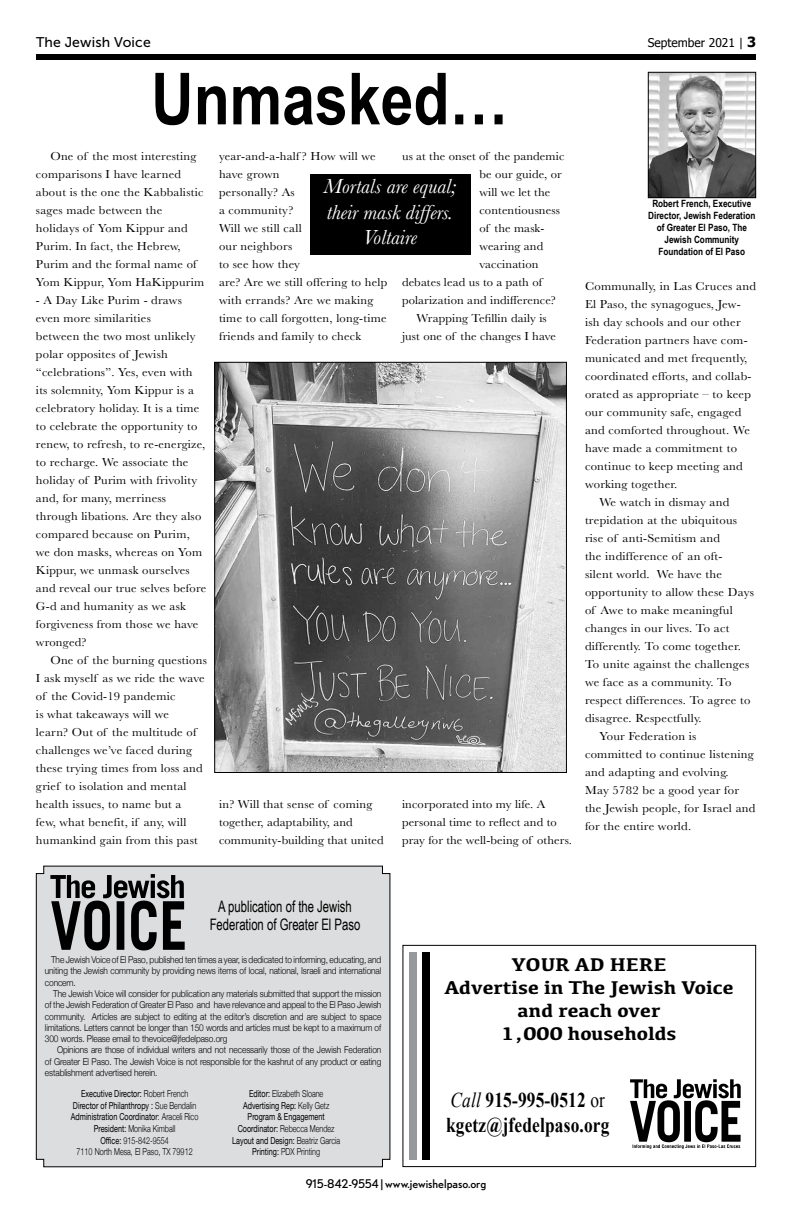
<style>
.page{position:relative;width:792px;height:1224px;background:#fff}
.page>*{position:absolute;margin:0;border:0;box-sizing:border-box;transform-origin:0 0}
.t1{font:700 71.9px "Arial Narrow";color:#000}
.t2{font:italic 21.1px/25.3px "Baskerville";color:#fff;text-align:center}
.t3{font:700 21px/25.2px "Times New Roman";letter-spacing:.01em;color:#000;scale:.82 1}
.t4{font:700 19.1px/22.9px "Kefa";color:#000;text-align:center;scale:1.09 1}
.t5{font:15.8px/17.9px "Arial Narrow";color:#000;text-align:center;scale:.87 1}
.t6{font:14px "Museo Sans 500";letter-spacing:.01em;color:#000}
.t7{font:12px/18px "Baskerville";letter-spacing:.02em;color:#000;scale:1.05 1}
.t8{font:12px "Baskerville";letter-spacing:.02em;color:#000;scale:1.06 1}
.t9{font:12px "Nobel";color:#000}
.t10{font:12px "Tahoma";color:#000}
.t11{font:700 10px/12px "Arial Narrow";color:#000;text-align:center}
.t12{font:300 9.6px/11.6px "Helvetica Neue";color:#000;text-align:center;scale:.75 1}
.t13{font:9.6px/11.6px "Helvetica Neue";color:#000;text-align:center;scale:.75 1}
.t14{font:300 9.4px/11.3px "Helvetica Neue";letter-spacing:-.01em;color:#000;text-align:justify;scale:.88 1}
.s1{font-weight:700;font-size:14px}
.s2{font-weight:400}
.s3{font-weight:300}
.s4{font-weight:400;font-style:italic}
</style>
<div class="page">
<div style="left:36px;top:866px;width:355px;height:301px;background:#dcddde"></div>
<svg style="left:50px;top:874px;width:135px;height:76px"></svg>
<img style="left:650px;top:74px;width:104px;height:122px">
<div style="left:648px;top:72px;width:108px;height:126px;border:1px solid #000"></div>
<div style="left:36px;top:54px;width:720px;height:5px;background:#000"></div>
<div style="left:403px;top:945px;width:353px;height:222px;border:1px solid #000"></div>
<svg style="left:630px;top:1079px;width:111px;height:70px"></svg>
<div style="left:422px;top:952px;width:8px;height:208px;background:#000"></div>
<div style="left:409px;top:952px;width:8px;height:207px;background:#97999c"></div>
<img style="left:216px;top:364px;width:349px;height:407px">
<div style="left:214px;top:362px;width:353px;height:411px;border:1px solid #000"></div>
<div style="left:310px;top:175px;width:160px;height:80px;background:#000"></div>
<p class="t6" style="left:36px;top:34px;width:116px">The Jewish Voice</p>
<h1 class="t1" style="left:151px;top:45px;width:359px">Unmasked…</h1>
<p class="t7" style="left:36px;top:147px;width:162px;text-indent:14px">One of the most interesting comparisons I have learned about is the one the Kabbalistic sages made between the holidays of Yom Kippur and<br>Purim. In fact, the Hebrew,<br>Purim and the formal name of<br>Yom Kippur, Yom HaKippurim</p>
<p class="t7" style="left:36px;top:291px;width:164px">- A Day Like Purim - draws even more similarities<br>between the two most unlikely polar opposites of Jewish “celebrations”. Yes, even with its solemnity, Yom Kippur is a celebratory holiday. It is a time to celebrate the opportunity to renew, to refresh, to re-energize, to recharge. We associate the holiday of Purim with frivolity and, for many, merriness through libations. Are they also compared because on Purim, we don masks, whereas on Yom<br>Kippur, we unmask ourselves and reveal our true selves before<br>G-d and humanity as we ask forgiveness from those we have wronged?</p>
<p class="t7" style="left:36px;top:651px;width:164px;text-indent:14px">One of the burning questions<br>I ask myself as we ride the wave of the Covid-19 pandemic<br>is what takeaways will we<br>learn? Out of the multitude of challenges we’ve faced during these trying times from loss and grief to isolation and mental health issues, to name but a<br>few, what benefit, if any, will humankind gain from this past</p>
<p class="t7" style="left:219px;top:147px;width:162px">year-and-a-half ? How will we have grown<br>personally? As<br>a community?<br>Will we still call<br>our neighbors<br>to see how they<br>are? Are we still offering to help with errands? Are we making time to call forgotten, long-time friends and family to check</p>
<p class="t7" style="left:402px;top:147px;width:156px">us at the onset of the pandemic</p>
<p class="t7" style="left:479px;top:165px;width:80px">be our guide, or</p>
<p class="t7" style="left:479px;top:183px;width:69px">will we let the</p>
<p class="t7" style="left:479px;top:201px;width:78px">contentiousness</p>
<p class="t7" style="left:479px;top:219px;width:63px">of the mask-</p>
<p class="t7" style="left:479px;top:237px;width:62px">wearing and</p>
<p class="t7" style="left:479px;top:255px;width:58px">vaccination</p>
<p class="t7" style="left:402px;top:273px;width:135px">debates lead us to a path of</p>
<p class="t7" style="left:402px;top:291px;width:148px">polarization and indifference?</p>
<p class="t7" style="left:416px;top:309px;width:126px">Wrapping Tefillin daily is</p>
<p class="t7" style="left:402px;top:327px;width:148px">just one of the changes I have</p>
<h2 class="t2" style="left:324px;top:174px;width:134px">Mortals are equal; their mask differs.<br>Voltaire</h2>
<p class="t7" style="left:219px;top:795px;width:158px">in? Will that sense of coming together, adaptability, and community-building that united</p>
<p class="t7" style="left:402px;top:795px;width:163px">incorporated into my life. A personal time to reflect and to pray for the well-being of others.</p>
<p class="t10" style="left:648px;top:34px;width:110px">September 2021 | <span class="s1">3</span></p>
<p class="t11" style="left:648px;top:197px;width:109px">Robert French, Executive<br>Director, Jewish Federation of Greater El Paso, The<br>Jewish Community<br>Foundation of El Paso</p>
<p class="t8" style="left:585px;top:278px;width:163px">Communally, in Las Cruces and</p>
<p class="t8" style="left:585px;top:296px;width:148px">El Paso, the synagogues, Jew-</p>
<p class="t8" style="left:585px;top:314px;width:148px">ish day schools and our other</p>
<p class="t8" style="left:585px;top:332px;width:155px">Federation partners have com-</p>
<p class="t8" style="left:585px;top:350px;width:155px">municated and met frequently,</p>
<p class="t8" style="left:585px;top:368px;width:159px">coordinated efforts, and collab-</p>
<p class="t8" style="left:585px;top:386px;width:158px">orated as appropriate – to keep</p>
<p class="t8" style="left:585px;top:404px;width:149px">our community safe, engaged</p>
<p class="t8" style="left:585px;top:422px;width:157px">and comforted throughout. We</p>
<p class="t8" style="left:585px;top:440px;width:145px">have made a commitment to</p>
<p class="t8" style="left:585px;top:458px;width:150px">continue to keep meeting and</p>
<p class="t8" style="left:585px;top:476px;width:89px">working together.</p>
<p class="t8" style="left:599px;top:494px;width:124px">We watch in dismay and</p>
<p class="t8" style="left:585px;top:512px;width:145px">trepidation at the ubiquitous</p>
<p class="t8" style="left:585px;top:530px;width:129px">rise of anti-Semitism and</p>
<p class="t8" style="left:585px;top:548px;width:131px">the indifference of an oft-</p>
<p class="t8" style="left:585px;top:566px;width:131px">silent world. We have the</p>
<p class="t8" style="left:585px;top:584px;width:161px">opportunity to allow these Days</p>
<p class="t8" style="left:585px;top:602px;width:141px">of Awe to make meaningful</p>
<p class="t8" style="left:585px;top:620px;width:138px">changes in our lives. To act</p>
<p class="t8" style="left:585px;top:638px;width:149px">differently. To come together.</p>
<p class="t8" style="left:585px;top:656px;width:156px">To unite against the challenges</p>
<p class="t8" style="left:585px;top:674px;width:140px">we face as a community. To</p>
<p class="t8" style="left:585px;top:692px;width:158px">respect differences. To agree to</p>
<p class="t8" style="left:585px;top:710px;width:112px">disagree. Respectfully.</p>
<p class="t8" style="left:599px;top:728px;width:93px">Your Federation is</p>
<p class="t8" style="left:585px;top:746px;width:161px">committed to continue listening</p>
<p class="t8" style="left:585px;top:764px;width:137px">and adapting and evolving.</p>
<p class="t8" style="left:585px;top:782px;width:147px">May 5782 be a good year for</p>
<p class="t8" style="left:585px;top:800px;width:162px">the Jewish people, for Israel and</p>
<p class="t8" style="left:585px;top:818px;width:102px">for the entire world.</p>
<h3 class="t5" style="left:210px;top:897px;width:175px">A publication of the Jewish<br>Federation of Greater El Paso</h3>
<p class="t14" style="left:45px;top:953px;width:384px;text-indent:6px">The Jewish Voice of El Paso, published ten times a year, is dedicated to informing, educating, and uniting the Jewish community by providing news items of local, national, Israeli and international concern.</p>
<p class="t14" style="left:45px;top:987px;width:384px;text-indent:8px">The Jewish Voice will consider for publication any materials submitted that support the mission of the Jewish Federation of Greater El Paso and have relevance and appeal to the El Paso Jewish community. Articles are subject to editing at the editor’s discretion and are subject to space limitations. Letters cannot be longer than 150 words and articles must be kept to a maximum of 300 words. Please email to thevoice@jfedelpaso.org</p>
<p class="t14" style="left:45px;top:1044px;width:384px;text-indent:12px">Opinions are those of individual writers and not necessarily those of the Jewish Federation of Greater El Paso. The Jewish Voice is not responsible for the kashrut of any product or eating establishment advertised herein.</p>
<p class="t12" style="left:71px;top:1087px;width:171px"><span class="s2">Executive Director:</span> Robert French <span class="s2">Director of Philanthropy :</span> Sue Bendalin <span class="s2">Administration Coordinator</span>: Araceli Rico <span class="s2">President:</span> Monika Kimball<br><span class="s2">Office:</span> 915-842-9554<br>7110 North Mesa, El Paso, TX 79912</p>
<p class="t13" style="left:232px;top:1089px;width:146px">Editor: <span class="s3">Elizabeth Sloane<br></span>Advertising Rep: <span class="s3">Kelly Getz<br></span>Program &amp; Engagement<br>Coordinator: <span class="s3">Rebecca Mendez<br></span>Layout and Design: <span class="s3">Beatriz Garcia<br></span>Printing: <span class="s3">PDX Printing</span></p>
<h3 class="t4" style="left:444px;top:952px;width:267px">YOUR AD HERE<br>Advertise in The Jewish Voice and reach over<br>1,000 households</h3>
<h3 class="t3" style="left:446px;top:1087px;width:201px"><span class="s4">Call</span> 915-995-0512 <span class="s2">or </span>kgetz@jfedelpaso.org</h3>
<p class="t9" style="left:306px;top:1177px;width:182px">915-842-9554 | www.jewishelpaso.org</p>
</div>
